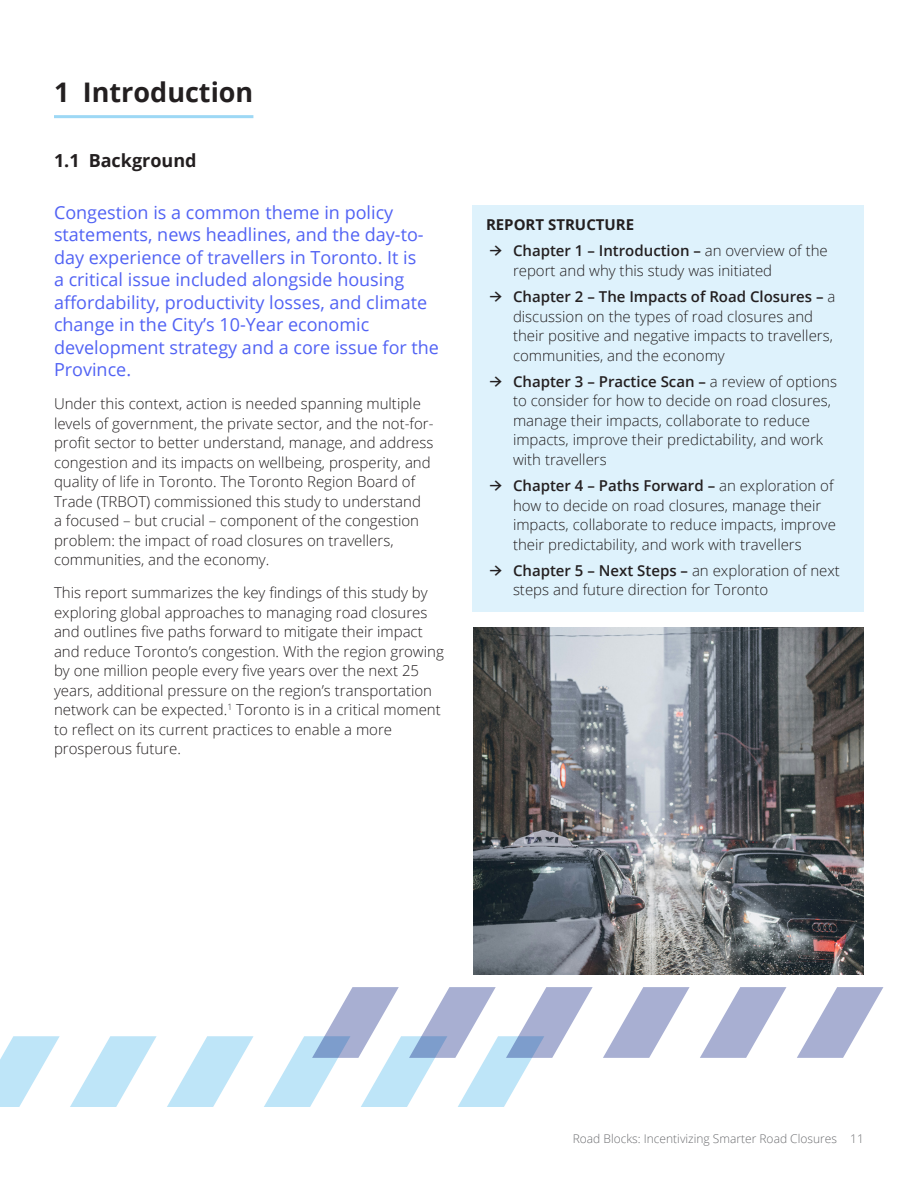
<style>
.page{position:relative;width:918px;height:1188px;background:#fff}
.page>*{position:absolute;margin:0;border:0;box-sizing:border-box;transform-origin:0 0}
.H1_-_Blue{font:700 27px "Open Sans";color:#231f20}
.Call_out{font:18px/22.5px "Open Sans";color:#5162f4}
.t1{font:700 18px "Open Sans";color:#231f20}
.Body{font:300 15px/19.5px "Open Sans";color:#231f20}
.t2{font:700 15px "Open Sans";color:#231f20}
.t3{font:300 12px "Open Sans";color:#6c6d70}
.s1{font-family:"Calmetta";font-weight:400}
.s2{font-weight:600}
</style>
<div class="page">
<div style="left:472px;top:205px;width:392px;height:406px;background:#def2fc"></div>
<hr style="left:54px;top:115px;width:199px;height:3px;background:#9dd8f5">
<img style="left:473px;top:627px;width:390px;height:347px">
<svg style="left:603px;top:987px;width:87px;height:71px"></svg>
<svg style="left:700px;top:987px;width:86px;height:71px"></svg>
<svg style="left:797px;top:987px;width:86px;height:71px"></svg>
<svg style="left:0;top:1036px;width:60px;height:71px"></svg>
<svg style="left:70px;top:1036px;width:87px;height:71px"></svg>
<svg style="left:167px;top:1036px;width:87px;height:71px"></svg>
<svg style="left:264px;top:987px;width:329px;height:120px"></svg>
<p class="H1_-_Blue" style="left:54px;top:73px;width:201px">1 Introduction</p>
<h2 class="t1" style="left:54px;top:148px;width:144px">1.1 Background</h2>
<p class="Call_out" style="left:54px;top:201px;width:387px">Congestion is a common theme in policy statements, news headlines, and the day-to&shy;day experience of travellers in Toronto. It is<br>a critical issue included alongside housing affordability, productivity losses, and climate change in the City’s 10-Year economic development strategy and a core issue for the Province.</p>
<p class="Body" style="left:54px;top:394px;width:381px">Under this context, action is needed spanning multiple levels of government, the private sector, and the not-for&shy;profit sector to better understand, manage, and address congestion and its impacts on wellbeing, prosperity, and quality of life in Toronto. The Toronto Region Board of Trade (TRBOT) commissioned this study to understand<br>a focused – but crucial – component of the congestion problem: the impact of road closures on travellers, communities, and the economy.</p>
<p class="Body" style="left:54px;top:583px;width:391px">This report summarizes the key findings of this study by exploring global approaches to managing road closures and outlines five paths forward to mitigate their impact and reduce Toronto’s congestion. With the region growing by one million people every five years over the next 25 years, additional pressure on the region’s transportation network can be expected.<sup>1</sup> Toronto is in a critical moment to reflect on its current practices to enable a more prosperous future.</p>
<h3 class="t2" style="left:486px;top:214px;width:150px">REPORT STRUCTURE</h3>
<p class="Body" style="left:513px;top:241px;width:316px;text-indent:-27px"><span class="s1">→</span> <span class="s2">Chapter 1 – Introduction –</span> an overview of the report and why this study was initiated</p>
<p class="Body" style="left:513px;top:287px;width:324px;text-indent:-27px"><span class="s1">→</span> <span class="s2">Chapter 2 – The Impacts of Road Closures –</span> a discussion on the types of road closures and their positive and negative impacts to travellers, communities, and the economy</p>
<p class="Body" style="left:513px;top:371px;width:326px;text-indent:-27px"><span class="s1">→</span> <span class="s2">Chapter 3 – Practice Scan –</span> a review of options to consider for how to decide on road closures, manage their impacts, collaborate to reduce impacts, improve their predictability, and work with travellers</p>
<p class="Body" style="left:513px;top:476px;width:324px;text-indent:-27px"><span class="s1">→</span> <span class="s2">Chapter 4 – Paths Forward –</span> an exploration of how to decide on road closures, manage their impacts, collaborate to reduce impacts, improve their predictability, and work with travellers</p>
<p class="Body" style="left:513px;top:560px;width:329px;text-indent:-27px"><span class="s1">→</span> <span class="s2">Chapter 5 – Next Steps –</span> an exploration of next steps and future direction for Toronto</p>
<p class="t3" style="left:573px;top:1131px;width:293px">Road Blocks: Incentivizing Smarter Road Closures 11</p>
</div>
